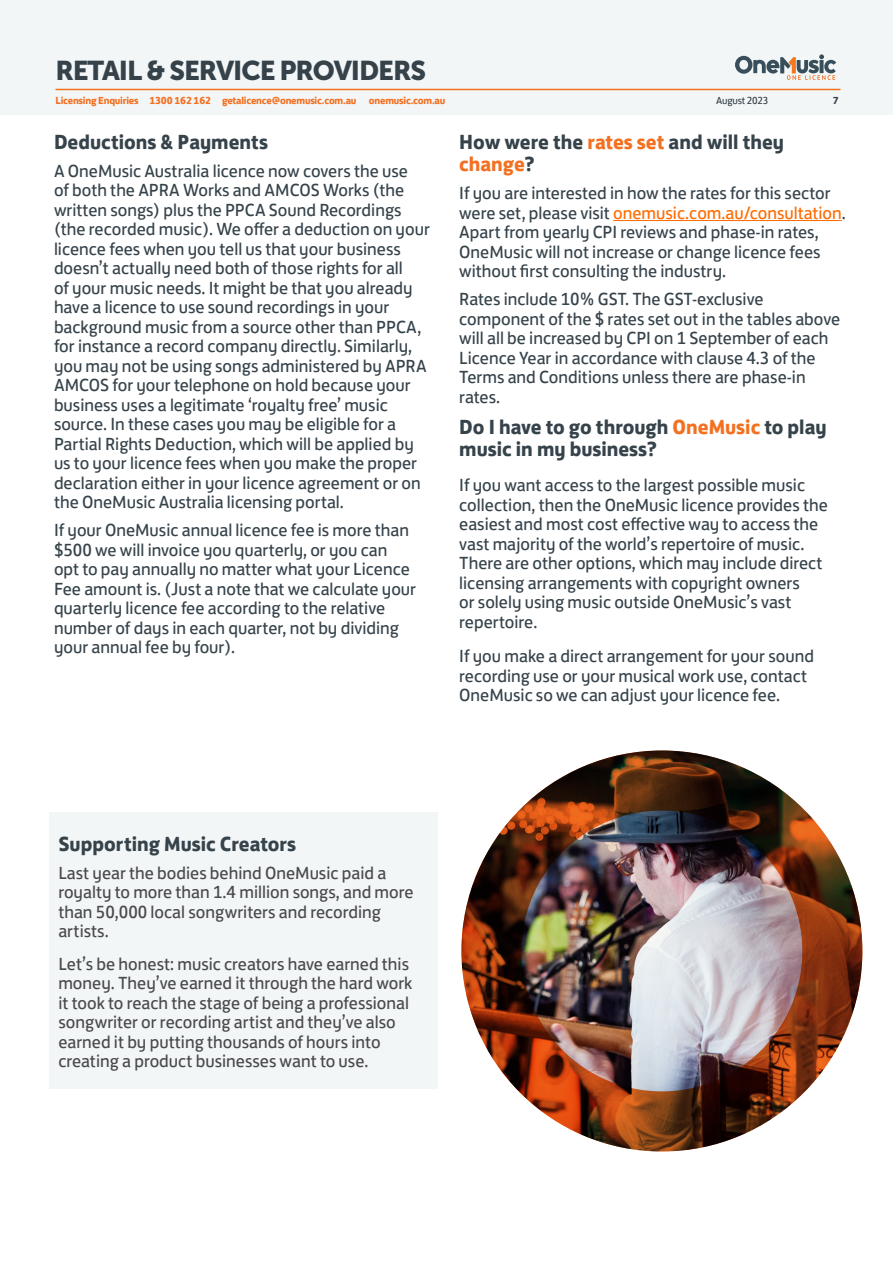
<style>
.page{position:relative;width:893px;height:1263px;background:#fff}
.page>*{position:absolute;margin:0;border:0;box-sizing:border-box;transform-origin:0 0}
.t1{font:27px "Museo Sans 900";letter-spacing:-.04em;color:#36424a}
.Heading3{font:700 21px/22.5px "FS Jack";color:#36434b}
.Heading3-2{font:18px/19.5px "FS Jack";color:#36434b}
.t2{font:18px/19.5px "FS Jack";color:#494a4b}
.t3{font:700 10.5px "FS Jack";letter-spacing:-.02em;color:#f37021}
.t4{font:10.5px "FS Jack";letter-spacing:-.02em;color:#36424a}
.t5{font:700 10.5px "FS Jack";color:#36424a}
.s1{color:#f37021}
.s2{color:#ff6b00}
</style>
<div class="page">
<div style="left:0;top:0;width:893px;height:115px;background:#f3f6f7"></div>
<hr style="left:56px;top:89px;width:784px;height:1px;background:#f37021">
<svg style="left:735px;top:54px;width:101px;height:26px"></svg>
<hr style="left:613px;top:220px;width:229px;height:1px;background:#ff6b00">
<img style="left:461px;top:750px;width:401px;height:401px;border-radius:200px">
<div style="left:461px;top:750px;width:401px;height:401px;border:60px solid #f37021;border-radius:50%"></div>
<div style="left:50px;top:813px;width:388px;height:276px;background:#f3f6f7"></div>
<h1 class="t1" style="left:56px;top:55px;width:372px">RETAIL &amp; SERVICE PROVIDERS</h1>
<p class="t3" style="left:56px;top:92px;width:391px">Licensing Enquiries 1300 162 162 getalicence@onemusic.com.au onemusic.com.au</p>
<p class="t4" style="left:716px;top:92px;width:54px">August 2023</p>
<p class="t5" style="left:833px;top:91px;width:8px">7</p>
<p class="Heading3" style="left:54px;top:129px;width:215px">Deductions &amp; Payments</p>
<p class="Heading3-2" style="left:54px;top:159px;width:377px">A OneMusic Australia licence now covers the use<br>of both the APRA Works and AMCOS Works (the written songs) plus the PPCA Sound Recordings (the recorded music). We offer a deduction on your licence fees when you tell us that your business doesn’t actually need both of those rights for all<br>of your music needs. It might be that you already have a licence to use sound recordings in your background music from a source other than PPCA, for instance a record company directly. Similarly, you may not be using songs administered by APRA AMCOS for your telephone on hold because your business uses a legitimate ‘royalty free’ music source. In these cases you may be eligible for a Partial Rights Deduction, which will be applied by us to your licence fees when you make the proper declaration either in your licence agreement or on the OneMusic Australia licensing portal.</p>
<p class="Heading3-2" style="left:54px;top:519px;width:364px">If your OneMusic annual licence fee is more than $500 we will invoice you quarterly, or you can opt to pay annually no matter what your Licence Fee amount is. (Just a note that we calculate your quarterly licence fee according to the relative number of days in each quarter, not by dividing your annual fee by four).</p>
<p class="Heading3" style="left:459px;top:129px;width:326px">How were the <span class="s1">rates set</span> and will they <span class="s1">change</span>?</p>
<p class="Heading3-2" style="left:459px;top:182px;width:388px">If you are interested in how the rates for this sector were set, please visit <span class="s2">onemusic.com.au/consultation</span>.<br>Apart from yearly CPI reviews and phase-in rates, OneMusic will not increase or change licence fees without first consulting the industry.</p>
<p class="Heading3-2" style="left:459px;top:288px;width:382px">Rates include 10% GST. The GST-exclusive component of the $ rates set out in the tables above will all be increased by CPI on 1 September of each Licence Year in accordance with clause 4.3 of the Terms and Conditions unless there are phase-in rates.</p>
<p class="Heading3" style="left:459px;top:414px;width:369px">Do I have to go through <span class="s1">OneMusic</span> to play music in my business?</p>
<p class="Heading3-2" style="left:459px;top:474px;width:370px">If you want access to the largest possible music collection, then the OneMusic licence provides the easiest and most cost effective way to access the vast majority of the world’s repertoire of music.<br>There are other options, which may include direct licensing arrangements with copyright owners<br>or solely using music outside OneMusic’s vast repertoire.</p>
<p class="Heading3-2" style="left:459px;top:645px;width:356px">If you make a direct arrangement for your sound recording use or your musical work use, contact<br>OneMusic so we can adjust your licence fee.</p>
<p class="Heading3" style="left:58px;top:831px;width:239px">Supporting Music Creators</p>
<p class="t2" style="left:58px;top:861px;width:357px">Last year the bodies behind OneMusic paid a royalty to more than 1.4 million songs, and more than 50,000 local songwriters and recording artists.</p>
<p class="t2" style="left:58px;top:952px;width:356px">Let’s be honest: music creators have earned this money. They’ve earned it through the hard work it took to reach the stage of being a professional songwriter or recording artist and they’ve also earned it by putting thousands of hours into creating a product businesses want to use.</p>
</div>
